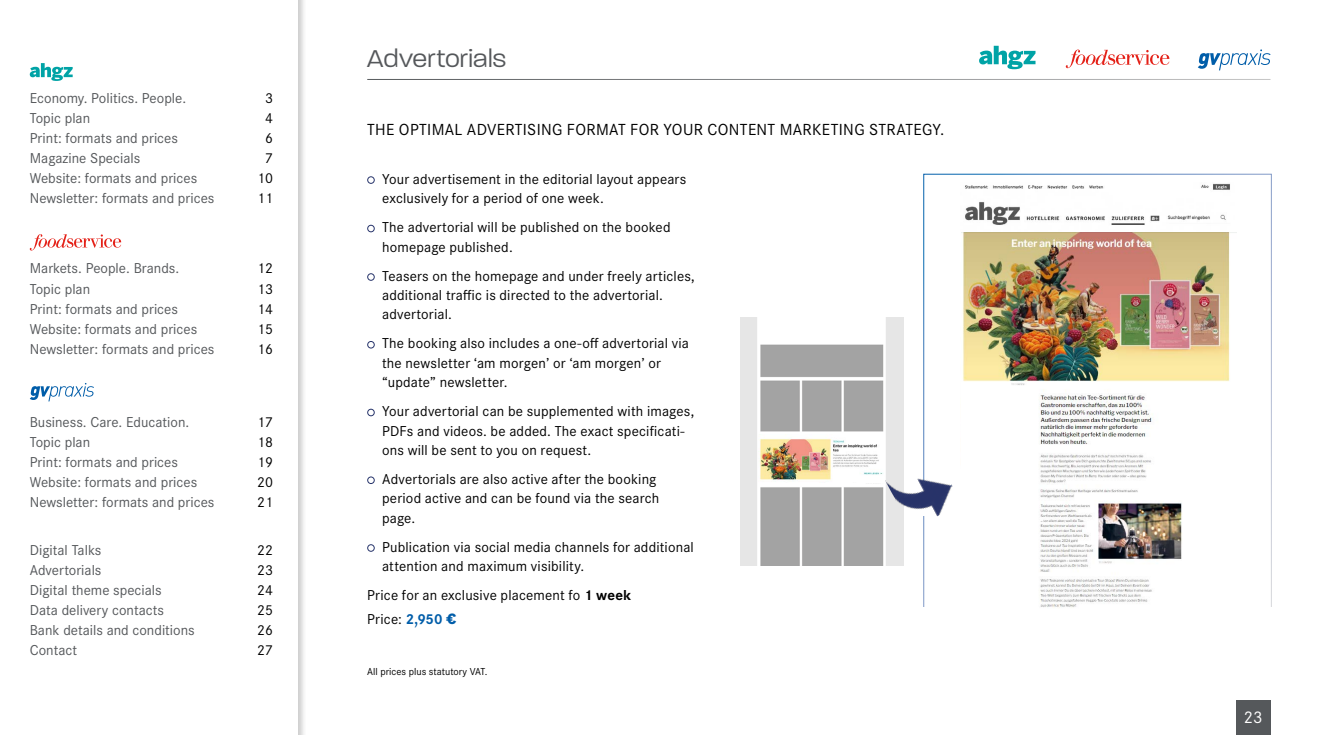
<style>
.page{position:relative;width:1340px;height:735px;background:#fff}
.page>*{position:absolute;margin:0;border:0;box-sizing:border-box;transform-origin:0 0}
.t1{font:300 26.25px "Paralucent";letter-spacing:.015em;color:#55585b}
.t2{font:17.5px "Corporate S";color:#fff}
.t3{font:16.62px "Corporate S";letter-spacing:.02em;color:#000}
.t4{font:14.88px/19.2px "Corporate S";letter-spacing:.01em;color:#000}
.t5{font:14.88px "Corporate S";color:#55585b}
.t6{font:10.5px "Corporate S";color:#000}
.s1{font-weight:700}
.s2{font-weight:700;color:#005da9}
.s3{font-family:"Benton Sans";font-weight:900;font-size:14px;color:#005da9}
</style>
<div class="page">
<div style="left:1235px;top:699px;width:35px;height:35px;background:#55585b"></div>
<div style="left:0;top:0;width:306px;height:734px;background:#000;opacity:.2"></div>
<div style="left:0;top:0;width:298px;height:734px;background:#fff"></div>
<svg style="left:30px;top:63px;width:43px;height:18px"></svg>
<svg style="left:30px;top:234px;width:91px;height:16px"></svg>
<svg style="left:30px;top:383px;width:64px;height:18px"></svg>
<div style="left:367px;top:176px;width:8px;height:8px;border:1px solid #26336a;border-radius:50%"></div>
<div style="left:367px;top:225px;width:8px;height:7px;border:1px solid #26336a;border-radius:50%"></div>
<div style="left:367px;top:273px;width:8px;height:7px;border:1px solid #26336a;border-radius:50%"></div>
<div style="left:367px;top:341px;width:8px;height:7px;border:1px solid #26336a;border-radius:50%"></div>
<div style="left:367px;top:408px;width:8px;height:8px;border:1px solid #26336a;border-radius:50%"></div>
<div style="left:367px;top:476px;width:8px;height:7px;border:1px solid #26336a;border-radius:50%"></div>
<div style="left:367px;top:544px;width:8px;height:7px;border:1px solid #26336a;border-radius:50%"></div>
<img style="left:965px;top:183px;width:265px;height:42px">
<img style="left:740px;top:317px;width:163px;height:248px">
<svg style="left:979px;top:46px;width:56px;height:23px"></svg>
<svg style="left:1198px;top:49px;width:72px;height:21px"></svg>
<svg style="left:1065px;top:50px;width:104px;height:18px"></svg>
<img style="left:884px;top:453px;width:69px;height:76px">
<img style="left:961px;top:232px;width:275px;height:376px">
<img style="left:758px;top:434px;width:125px;height:48px">
<p class="t5" style="left:30px;top:88px;width:158px">Economy. Politics. People.</p>
<p class="t4" style="left:265px;top:87px;width:9px">3</p>
<p class="t5" style="left:30px;top:108px;width:62px">Topic plan</p>
<p class="t4" style="left:265px;top:107px;width:9px">4</p>
<p class="t5" style="left:30px;top:128px;width:150px">Print: formats and prices</p>
<p class="t4" style="left:265px;top:128px;width:9px">6</p>
<p class="t5" style="left:30px;top:148px;width:112px">Magazine Specials</p>
<p class="t4" style="left:265px;top:148px;width:9px">7</p>
<p class="t5" style="left:30px;top:168px;width:169px">Website: formats and prices</p>
<p class="t4" style="left:257px;top:168px;width:17px">10</p>
<p class="t5" style="left:30px;top:188px;width:186px">Newsletter: formats and prices</p>
<p class="t4" style="left:257px;top:188px;width:17px">11</p>
<p class="t5" style="left:30px;top:258px;width:151px">Markets. People. Brands.</p>
<p class="t4" style="left:257px;top:258px;width:17px">12</p>
<p class="t5" style="left:30px;top:279px;width:62px">Topic plan</p>
<p class="t4" style="left:257px;top:278px;width:17px">13</p>
<p class="t5" style="left:30px;top:299px;width:150px">Print: formats and prices</p>
<p class="t4" style="left:257px;top:298px;width:17px">14</p>
<p class="t5" style="left:30px;top:319px;width:169px">Website: formats and prices</p>
<p class="t4" style="left:257px;top:318px;width:17px">15</p>
<p class="t5" style="left:30px;top:339px;width:186px">Newsletter: formats and prices</p>
<p class="t4" style="left:257px;top:338px;width:17px">16</p>
<p class="t5" style="left:30px;top:411px;width:161px">Business. Care. Education.</p>
<p class="t4" style="left:257px;top:411px;width:17px">17</p>
<p class="t5" style="left:30px;top:432px;width:62px">Topic plan</p>
<p class="t4" style="left:257px;top:431px;width:17px">18</p>
<p class="t5" style="left:30px;top:452px;width:150px">Print: formats and prices</p>
<p class="t4" style="left:257px;top:451px;width:17px">19</p>
<p class="t5" style="left:30px;top:472px;width:169px">Website: formats and prices</p>
<p class="t4" style="left:257px;top:471px;width:17px">20</p>
<p class="t5" style="left:30px;top:492px;width:186px">Newsletter: formats and prices</p>
<p class="t4" style="left:257px;top:491px;width:17px">21</p>
<p class="t5" style="left:30px;top:539px;width:73px">Digital Talks</p>
<p class="t4" style="left:257px;top:539px;width:17px">22</p>
<p class="t5" style="left:30px;top:559px;width:73px">Advertorials</p>
<p class="t4" style="left:257px;top:559px;width:17px">23</p>
<p class="t5" style="left:30px;top:580px;width:133px">Digital theme specials</p>
<p class="t4" style="left:257px;top:579px;width:17px">24</p>
<p class="t5" style="left:30px;top:600px;width:136px">Data delivery contacts</p>
<p class="t4" style="left:257px;top:599px;width:17px">25</p>
<p class="t5" style="left:30px;top:620px;width:166px">Bank details and conditions</p>
<p class="t4" style="left:257px;top:619px;width:17px">26</p>
<p class="t5" style="left:30px;top:640px;width:49px">Contact</p>
<p class="t4" style="left:257px;top:640px;width:17px">27</p>
<h1 class="t1" style="left:367px;top:43px;width:141px">Advertorials</h1>
<p class="t3" style="left:367px;top:119px;width:578px">THE OPTIMAL ADVERTISING FORMAT FOR YOUR CONTENT MARKETING STRATEGY.</p>
<p class="t4" style="left:382px;top:168px;width:306px">Your advertisement in the editorial layout appears exclusively for a period of one week.</p>
<p class="t4" style="left:382px;top:217px;width:290px">The advertorial will be published on the booked homepage published.</p>
<p class="t4" style="left:382px;top:265px;width:314px">Teasers on the homepage and under freely articles, additional traffic is directed to the advertorial. advertorial.</p>
<p class="t4" style="left:382px;top:333px;width:308px">The booking also includes a one-off advertorial via the newsletter ‘am morgen’ or ‘am morgen’ or “update” newsletter.</p>
<p class="t4" style="left:382px;top:401px;width:313px">Your advertorial can be supplemented with images,<br>PDFs and videos. be added. The exact specificati&shy;ons will be sent to you on request.</p>
<p class="t4" style="left:382px;top:468px;width:279px">Advertorials are also active after the booking period active and can be found via the search page.</p>
<p class="t4" style="left:382px;top:536px;width:313px">Publication via social media channels for additional attention and maximum visibility.</p>
<p class="t4" style="left:367px;top:582px;width:265px;line-height:24.2px">Price for an exclusive placement fo <span class="s1">1 week<br></span>Price: <span class="s2">2,950</span> <span class="s3">€</span></p>
<p class="t6" style="left:367px;top:664px;width:122px">All prices plus statutory VAT.</p>
<p class="t2" style="left:1243px;top:704px;width:20px">23</p>
</div>
